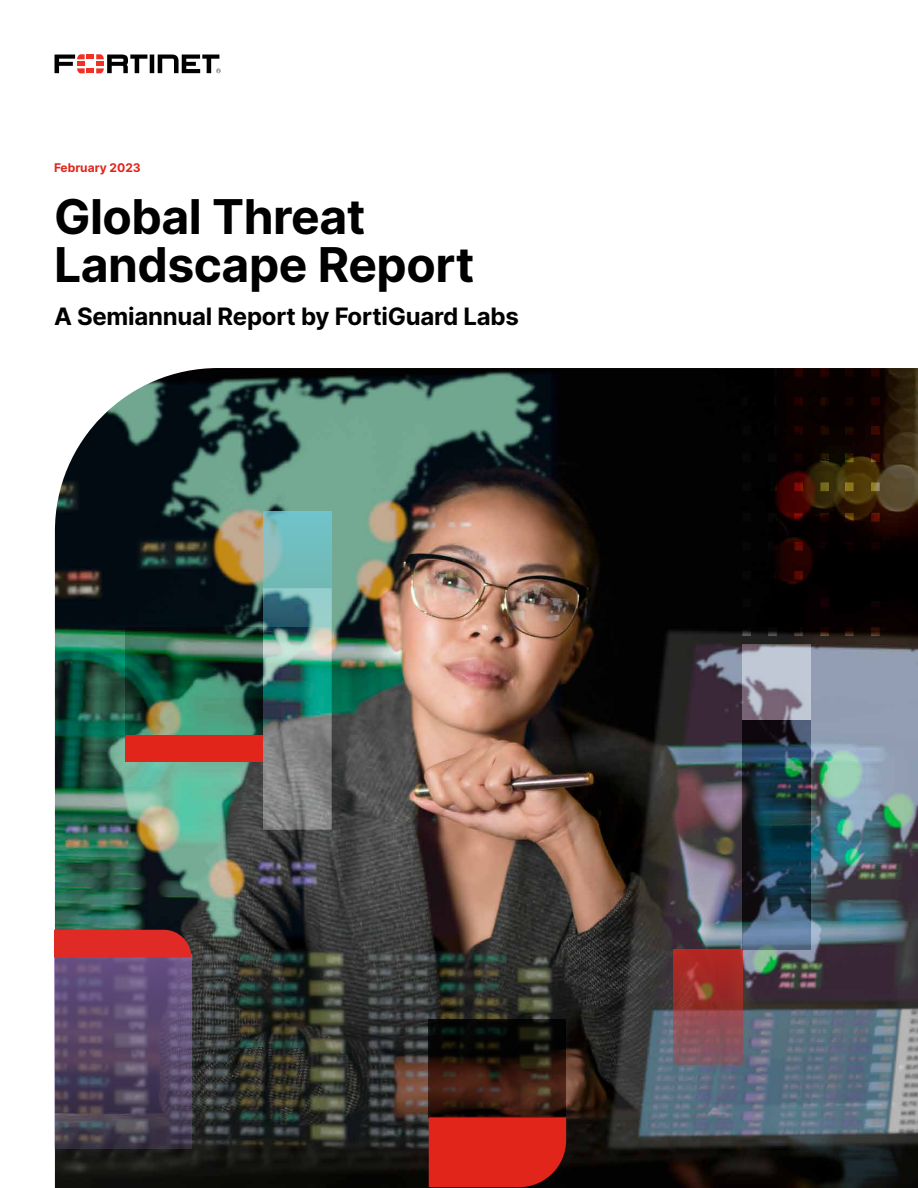
<style>
.page{position:relative;width:918px;height:1188px;background:#fff}
.page>*{position:absolute;margin:0;border:0;box-sizing:border-box;transform-origin:0 0}
.t1{font:700 48px/48px "Inter";letter-spacing:-.01em;color:#000}
.t2{font:700 24px "Inter";letter-spacing:-.01em;color:#000}
.t3{font:700 12px "Inter";color:#e1251b}
</style>
<div class="page">
<svg style="left:55px;top:54px;width:166px;height:19px"></svg>
<img style="left:55px;top:368px;width:863px;height:820px">
<svg style="left:742px;top:645px;width:69px;height:75px;background:#a7a6b5"></svg>
<div style="left:429px;top:1118px;width:137px;height:69px;background:#e1251b"></div>
<img style="left:126px;top:627px;width:137px;height:108px">
<svg style="left:673px;top:949px;width:69px;height:115px;background:#973f40"></svg>
<img style="left:263px;top:626px;width:69px;height:204px">
<svg style="left:263px;top:511px;width:69px;height:115px;background:#6dafb2"></svg>
<div style="left:126px;top:735px;width:137px;height:27px;background:#e1251b"></div>
<svg style="left:429px;top:1019px;width:137px;height:99px;background:#27150d"></svg>
<img style="left:742px;top:720px;width:69px;height:229px">
<svg style="left:742px;top:368px;width:138px;height:268px;background:#100602"></svg>
<svg style="left:54px;top:957px;width:137px;height:191px;background:#594a69"></svg>
<div style="left:54px;top:930px;width:137px;height:27px;background:#e02a26"></div>
<p class="t3" style="left:54px;top:159px;width:88px">February 2023</p>
<h1 class="t1" style="left:54px;top:192px;width:422px">Global Threat<br>Landscape Report</h1>
<p class="t2" style="left:54px;top:299px;width:466px">A Semiannual Report by FortiGuard Labs</p>
</div>
